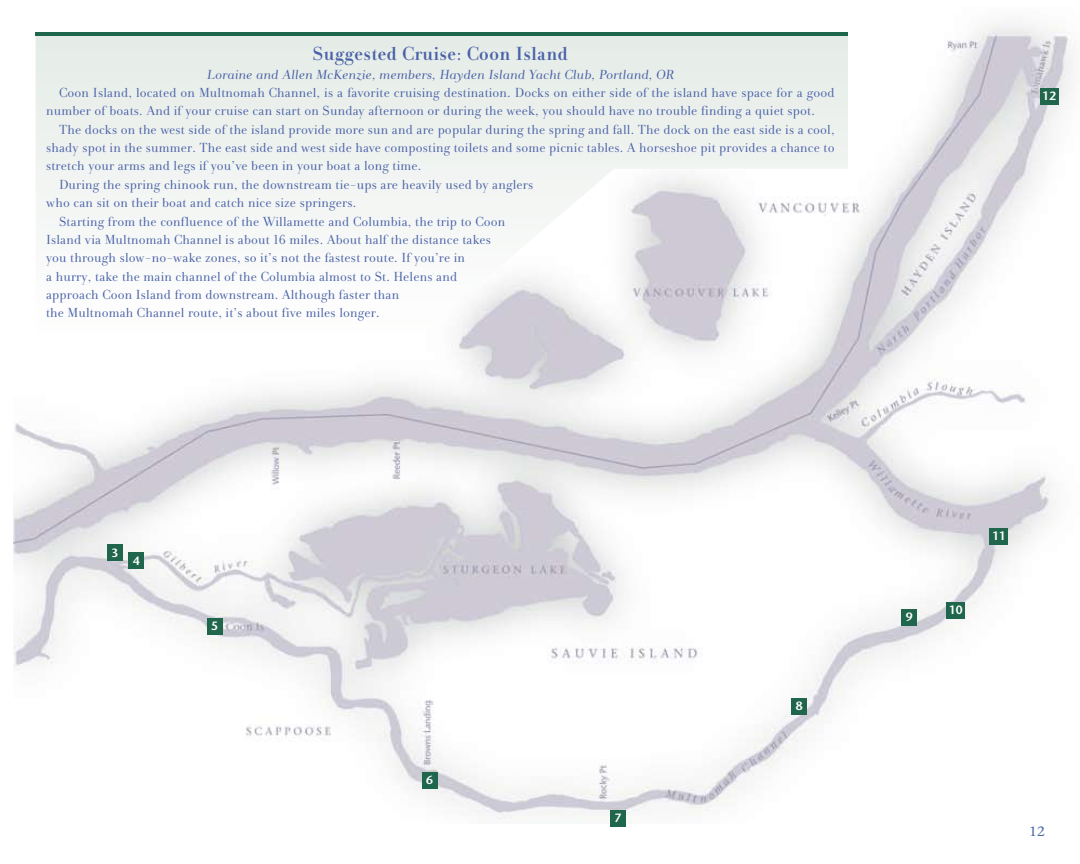
<style>
.page{position:relative;width:1080px;height:864px;background:#fff}
.page>*{position:absolute;margin:0;border:0;box-sizing:border-box;transform-origin:0 0}
.t1{font:19.5px "Andrade Bold Pro";color:#4a62a8}
.t2{font:13.5px/18.3px "Andrade Pro";letter-spacing:.01em;color:#4a62a8}
.t3{font:13.5px "Andrade Italic Pro";color:#4a62a8}
.t4{font:13.5px "Stone Serif";color:#4a62a8}
.t5{font:600 12px "Stone Sans";color:#fff}
</style>
<div class="page">
<img style="left:14px;top:23px;width:1059px;height:797px">
<div style="left:107px;top:545px;width:16px;height:16px;background:#1f664d"></div>
<div style="left:129px;top:553px;width:15px;height:16px;background:#1f664d"></div>
<div style="left:207px;top:618px;width:15px;height:16px;background:#1f664d"></div>
<div style="left:422px;top:772px;width:15px;height:16px;background:#1f664d"></div>
<div style="left:610px;top:810px;width:16px;height:16px;background:#1f664d"></div>
<div style="left:792px;top:698px;width:15px;height:16px;background:#1f664d"></div>
<div style="left:902px;top:609px;width:15px;height:17px;background:#1f664d"></div>
<div style="left:947px;top:602px;width:18px;height:16px;background:#1f664d"></div>
<div style="left:990px;top:528px;width:18px;height:16px;background:#1f664d"></div>
<div style="left:1040px;top:88px;width:18px;height:16px;background:#1f664d"></div>
<svg style="left:36px;top:36px;width:812px;height:303px"></svg>
<hr style="left:36px;top:33px;width:812px;height:3px;background:#1f664d">
<h1 class="t1" style="left:313px;top:41px;width:257px">Suggested Cruise: Coon Island</h1>
<p class="t3" style="left:207px;top:65px;width:469px">Loraine and Allen McKenzie, members, Hayden Island Yacht Club, Portland, OR</p>
<p class="t2" style="left:46px;top:83px;width:790px;text-indent:13px">Coon Island, located on Multnomah Channel, is a favorite cruising destination. Docks on either side of the island have space for a good number of boats. And if your cruise can start on Sunday afternoon or during the week, you should have no trouble finding a quiet spot.</p>
<p class="t2" style="left:59px;top:120px;width:777px">The docks on the west side of the island provide more sun and are popular during the spring and fall. The dock on the east side is a cool,</p>
<p class="t2" style="left:46px;top:138px;width:790px">shady spot in the summer. The east side and west side have composting toilets and some picnic tables. A horseshoe pit provides a chance to</p>
<p class="t2" style="left:46px;top:157px;width:377px">stretch your arms and legs if you’ve been in your boat a long time.</p>
<p class="t2" style="left:59px;top:175px;width:476px">During the spring chinook run, the downstream tie-ups are heavily used by anglers</p>
<p class="t2" style="left:46px;top:194px;width:312px">who can sit on their boat and catch nice size springers.</p>
<p class="t2" style="left:59px;top:212px;width:448px">Starting from the confluence of the Willamette and Columbia, the trip to Coon</p>
<p class="t2" style="left:46px;top:230px;width:447px">Island via Multnomah Channel is about 16 miles. About half the distance takes</p>
<p class="t2" style="left:46px;top:249px;width:421px">you through slow-no-wake zones, so it’s not the fastest route. If you’re in</p>
<p class="t2" style="left:46px;top:267px;width:413px">a hurry, take the main channel of the Columbia almost to St. Helens and</p>
<p class="t2" style="left:46px;top:285px;width:355px">approach Coon Island from downstream. Although faster than</p>
<p class="t2" style="left:46px;top:304px;width:335px">the Multnomah Channel route, it’s about five miles longer.</p>
<p class="t5" style="left:1042px;top:89px;width:15px">12</p>
<p class="t5" style="left:111px;top:545px;width:8px">3</p>
<p class="t5" style="left:133px;top:553px;width:8px">4</p>
<p class="t5" style="left:211px;top:619px;width:8px">5</p>
<p class="t5" style="left:426px;top:773px;width:8px">6</p>
<p class="t5" style="left:615px;top:811px;width:8px">7</p>
<p class="t5" style="left:796px;top:699px;width:8px">8</p>
<p class="t5" style="left:906px;top:610px;width:8px">9</p>
<p class="t5" style="left:949px;top:603px;width:15px">10</p>
<p class="t5" style="left:992px;top:529px;width:15px">11</p>
<p class="t4" style="left:1029px;top:823px;width:17px">12</p>
</div>
